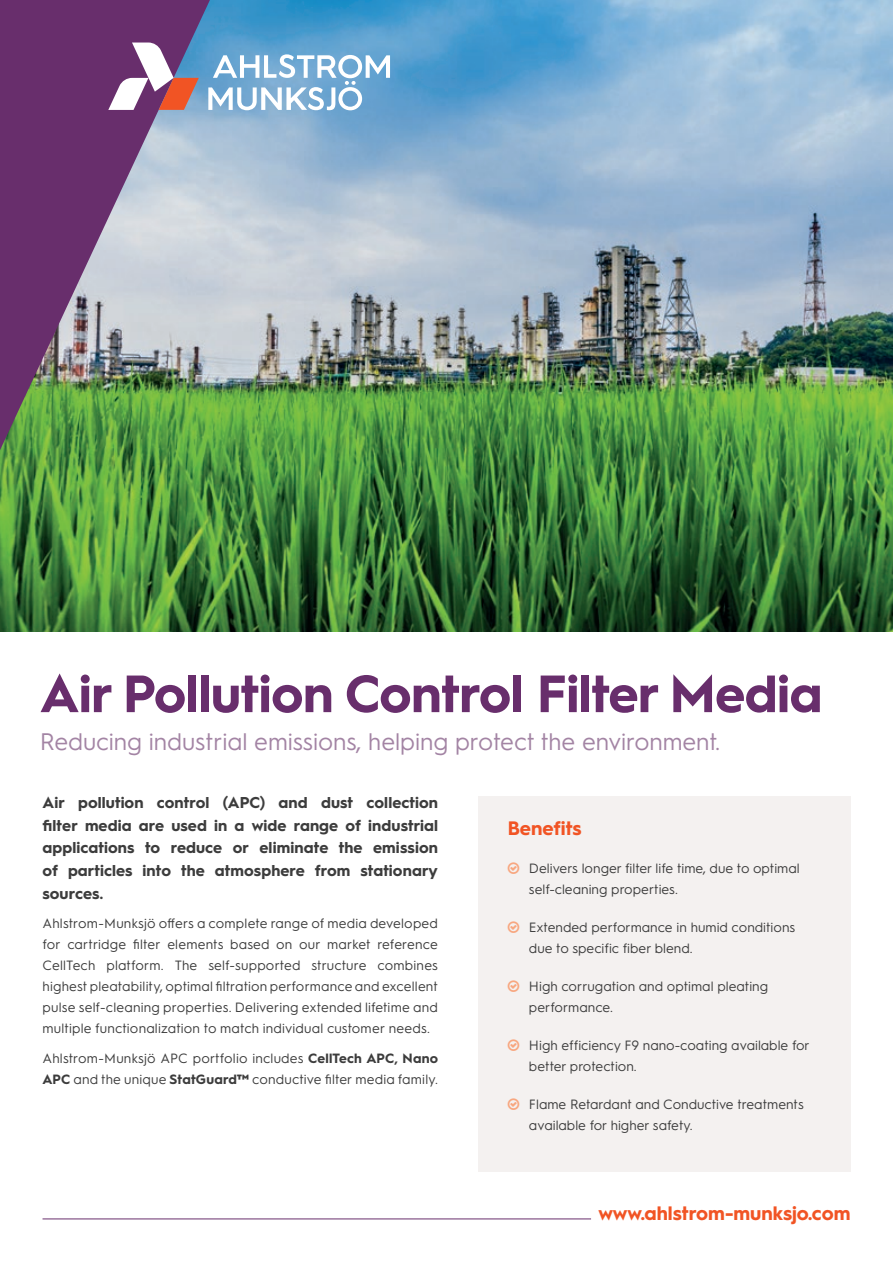
<style>
.page{position:relative;width:893px;height:1263px;background:#fff}
.page>*{position:absolute;margin:0;border:0;box-sizing:border-box;transform-origin:0 0}
.t1{font:700 52.5px "Hurme Geometric Sans 1";letter-spacing:-.01em;color:#682e6c}
.t2{font:24px "Hurme Geometric Sans 1";letter-spacing:-.005em;color:#a384a4}
.t3{font:700 19.5px "Hurme Geometric Sans 1";color:#f15424}
.t4{font:700 15.75px/22.5px "Hurme Geometric Sans 1";letter-spacing:.005em;color:#3c3c3c;text-align:justify}
.t5{font:13.5px/21px "Hurme Geometric Sans 1";color:#3c3c3c}
.s1{font-weight:700}
</style>
<div class="page">
<div style="left:478px;top:796px;width:372px;height:375px;background:#f4f1f0"></div>
<img style="left:0;top:0;width:893px;height:631px">
<hr style="left:43px;top:1218px;width:548px;height:1px;background:#682e6c">
<svg style="left:0;top:0;width:210px;height:450px;background:#827487"></svg>
<svg style="left:108px;top:43px;width:91px;height:67px"></svg>
<svg style="left:208px;top:54px;width:182px;height:56px"></svg>
<h1 class="t1" style="left:40px;top:657px;width:784px">Air Pollution Control Filter Media</h1>
<h2 class="t2" style="left:40px;top:725px;width:682px">Reducing industrial emissions, helping protect the environment.</h2>
<p class="t4" style="left:43px;top:791px;width:397px">Air pollution control (APC) and dust collection filter media are used in a wide range of industrial applications to reduce or eliminate the emission of particles into the atmosphere from stationary sources.</p>
<p class="t5" style="left:43px;top:912px;width:397px;text-align:justify">Ahlstrom-Munksjö offers a complete range of media developed for cartridge filter elements based on our market reference CellTech platform. The self-supported structure combines highest pleatability, optimal filtration performance and excellent pulse self-cleaning properties. Delivering extended lifetime and multiple functionalization to match individual customer needs.</p>
<p class="t5" style="left:43px;top:1046px;width:397px">Ahlstrom-Munksjö APC portfolio includes <span class="s1">CellTech APC, Nano<br>APC</span> and the unique <span class="s1">StatGuard™</span> conductive filter media family.</p>
<h3 class="t3" style="left:508px;top:814px;width:75px">Benefits</h3>
<p class="t5" style="left:529px;top:857px;width:272px">Delivers longer filter life time, due to optimal self-cleaning properties.</p>
<p class="t5" style="left:529px;top:916px;width:268px">Extended performance in humid conditions due to specific fiber blend.</p>
<p class="t5" style="left:529px;top:975px;width:241px">High corrugation and optimal pleating performance.</p>
<p class="t5" style="left:529px;top:1034px;width:282px">High efficiency F9 nano-coating available for better protection.</p>
<p class="t5" style="left:529px;top:1093px;width:276px">Flame Retardant and Conductive treatments available for higher safety.</p>
<h3 class="t3" style="left:598px;top:1199px;width:254px">www.ahlstrom-munksjo.com</h3>
</div>
